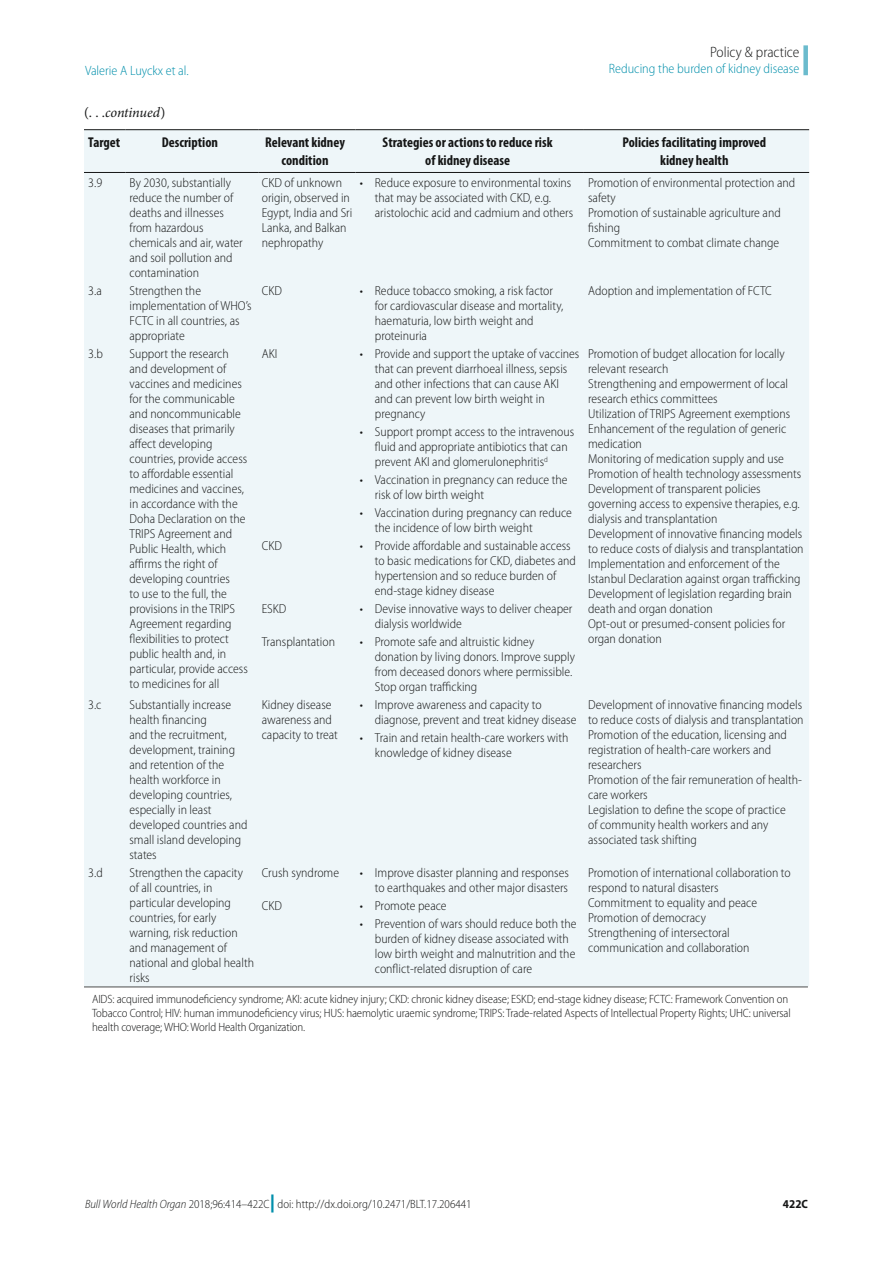
<style>
.page{position:relative;width:893px;height:1263px;background:#fff}
.page>*{position:absolute;margin:0;border:0;box-sizing:border-box;transform-origin:0 0}
.t1{font:300 semi-condensed 15px "Myriad Pro";color:#151616}
.t2{font:700 condensed 14.25px/17.9px "Myriad Pro";color:#151616;text-align:center}
.t3{font:italic 14.25px "Minion Pro";letter-spacing:-.01em;color:#151616}
.t4{font:300 semi-condensed 13.5px "Myriad Pro";color:#008fab}
.t5{font:300 semi-condensed 13.05px/15px "Myriad Pro";color:#151616}
.t6{font:300 semi-condensed 12px/14.2px "Myriad Pro";letter-spacing:-.01em;color:#151616}
.t7{font:700 semi-condensed 12px "Myriad Pro";color:#151616}
.s1{font-style:normal}
.s2{font-style:italic}
.s3{font-weight:900;font-stretch:normal;font-size:18px;color:#008fab}
</style>
<div class="page">
<div style="left:803px;top:45px;width:5px;height:30px;background:#6bbbcd"></div>
<hr style="left:84px;top:986px;width:724px;height:1px;background:#151616">
<div style="left:84px;top:130px;width:725px;height:856px;background:#eef6f9"></div>
<hr style="left:84px;top:172px;width:41px;height:1px;background:#151616">
<hr style="left:125px;top:172px;width:134px;height:1px;background:#151616">
<hr style="left:259px;top:172px;width:97px;height:1px;background:#151616">
<hr style="left:356px;top:172px;width:228px;height:1px;background:#151616">
<hr style="left:584px;top:172px;width:225px;height:1px;background:#151616">
<hr style="left:84px;top:129px;width:41px;height:1px;background:#151616">
<hr style="left:125px;top:129px;width:134px;height:1px;background:#151616">
<hr style="left:259px;top:129px;width:97px;height:1px;background:#151616">
<hr style="left:356px;top:129px;width:228px;height:1px;background:#151616">
<hr style="left:584px;top:129px;width:225px;height:1px;background:#151616">
<p class="t1" style="left:710px;top:44px;width:91px">Policy &amp; practice</p>
<p class="t4" style="left:85px;top:63px;width:105px">Valerie A Luyckx et al.</p>
<p class="t4" style="left:609px;top:61px;width:192px">Reducing the burden of kidney disease</p>
<p class="t3" style="left:84px;top:104px;width:83px"><span class="s1">(. . .</span>continued<span class="s1">)</span></p>
<p class="t2" style="left:88px;top:134px;width:33px">Target</p>
<p class="t2" style="left:162px;top:134px;width:58px">Description</p>
<p class="t2" style="left:265px;top:134px;width:81px">Relevant kidney condition</p>
<p class="t2" style="left:383px;top:134px;width:171px">Strategies or actions to reduce risk of kidney disease</p>
<p class="t2" style="left:622px;top:134px;width:145px">Policies facilitating improved kidney health</p>
<p class="t5" style="left:88px;top:175px;width:15px">3.9</p>
<p class="t5" style="left:130px;top:175px;width:115px">By 2030, substantially reduce the number of deaths and illnesses from hazardous chemicals and air, water and soil pollution and contamination</p>
<p class="t5" style="left:262px;top:175px;width:92px">CKD of unknown origin, observed in<br>Egypt, India and Sri<br>Lanka, and Balkan nephropathy</p>
<p class="t5" style="left:375px;top:175px;width:200px;text-indent:-15px">• Reduce exposure to environmental toxins that may be associated with CKD, e.g. aristolochic acid and cadmium and others</p>
<p class="t5" style="left:588px;top:175px;width:209px">Promotion of environmental protection and safety<br>Promotion of sustainable agriculture and fishing<br>Commitment to combat climate change</p>
<p class="t5" style="left:88px;top:283px;width:15px">3.a</p>
<p class="t5" style="left:130px;top:283px;width:124px">Strengthen the implementation of WHO’s<br>FCTC in all countries, as appropriate</p>
<p class="t5" style="left:262px;top:283px;width:22px">CKD</p>
<p class="t5" style="left:375px;top:283px;width:190px;text-indent:-15px">• Reduce tobacco smoking, a risk factor for cardiovascular disease and mortality, haematuria, low birth weight and proteinuria</p>
<p class="t5" style="left:588px;top:283px;width:185px">Adoption and implementation of FCTC</p>
<p class="t5" style="left:88px;top:346px;width:16px">3.b</p>
<p class="t5" style="left:130px;top:346px;width:120px">Support the research and development of vaccines and medicines for the communicable and noncommunicable diseases that primarily affect developing countries, provide access to affordable essential medicines and vaccines, in accordance with the<br>Doha Declaration on the<br>TRIPS Agreement and<br>Public Health, which affirms the right of developing countries<br>to use to the full, the provisions in the TRIPS<br>Agreement regarding flexibilities to protect public health and, in particular, provide access to medicines for all</p>
<p class="t5" style="left:262px;top:346px;width:17px">AKI</p>
<p class="t5" style="left:375px;top:346px;width:206px;text-indent:-15px">• Provide and support the uptake of vaccines that can prevent diarrhoeal illness, sepsis and other infections that can cause AKI and can prevent low birth weight in pregnancy</p>
<p class="t5" style="left:588px;top:346px;width:217px">Promotion of budget allocation for locally relevant research<br>Strengthening and empowerment of local research ethics committees<br>Utilization of TRIPS Agreement exemptions Enhancement of the regulation of generic medication<br>Monitoring of medication supply and use Promotion of health technology assessments Development of transparent policies governing access to expensive therapies, e.g. dialysis and transplantation<br>Development of innovative financing models to reduce costs of dialysis and transplantation Implementation and enforcement of the Istanbul Declaration against organ trafficking Development of legislation regarding brain death and organ donation<br>Opt-out or presumed-consent policies for organ donation</p>
<p class="t5" style="left:375px;top:424px;width:201px;text-indent:-15px">• Support prompt access to the intravenous fluid and appropriate antibiotics that can prevent AKI and glomerulonephritis<sup>d</sup></p>
<p class="t5" style="left:375px;top:472px;width:194px;text-indent:-15px">• Vaccination in pregnancy can reduce the risk of low birth weight</p>
<p class="t5" style="left:375px;top:505px;width:199px;text-indent:-15px">• Vaccination during pregnancy can reduce the incidence of low birth weight</p>
<p class="t5" style="left:262px;top:538px;width:22px">CKD</p>
<p class="t5" style="left:375px;top:538px;width:203px;text-indent:-15px">• Provide affordable and sustainable access to basic medications for CKD, diabetes and hypertension and so reduce burden of end-stage kidney disease</p>
<p class="t5" style="left:262px;top:601px;width:26px">ESKD</p>
<p class="t5" style="left:375px;top:601px;width:199px;text-indent:-15px">• Devise innovative ways to deliver cheaper dialysis worldwide</p>
<p class="t5" style="left:262px;top:634px;width:75px">Transplantation</p>
<p class="t5" style="left:375px;top:634px;width:202px;text-indent:-15px">• Promote safe and altruistic kidney donation by living donors. Improve supply from deceased donors where permissible.<br>Stop organ trafficking</p>
<p class="t5" style="left:88px;top:697px;width:15px">3.c</p>
<p class="t5" style="left:130px;top:697px;width:119px">Substantially increase health financing<br>and the recruitment, development, training and retention of the health workforce in developing countries, especially in least developed countries and small island developing states</p>
<p class="t5" style="left:262px;top:697px;width:78px">Kidney disease awareness and capacity to treat</p>
<p class="t5" style="left:375px;top:697px;width:203px;text-indent:-15px">• Improve awareness and capacity to diagnose, prevent and treat kidney disease</p>
<p class="t5" style="left:588px;top:697px;width:217px">Development of innovative financing models to reduce costs of dialysis and transplantation Promotion of the education, licensing and registration of health-care workers and researchers<br>Promotion of the fair remuneration of health&shy;care workers<br>Legislation to define the scope of practice<br>of community health workers and any associated task shifting</p>
<p class="t5" style="left:375px;top:731px;width:195px;text-indent:-15px">• Train and retain health-care workers with knowledge of kidney disease</p>
<p class="t5" style="left:88px;top:866px;width:16px">3.d</p>
<p class="t5" style="left:130px;top:866px;width:126px">Strengthen the capacity of all countries, in particular developing countries, for early warning, risk reduction and management of national and global health risks</p>
<p class="t5" style="left:262px;top:865px;width:79px">Crush syndrome</p>
<p class="t5" style="left:360px;top:865px;width:210px;text-align:right">• Improve disaster planning and responses to earthquakes and other major disasters</p>
<p class="t5" style="left:588px;top:865px;width:204px">Promotion of international collaboration to respond to natural disasters<br>Commitment to equality and peace Promotion of democracy<br>Strengthening of intersectoral communication and collaboration</p>
<p class="t5" style="left:262px;top:899px;width:22px">CKD</p>
<p class="t5" style="left:360px;top:899px;width:88px">• Promote peace</p>
<p class="t5" style="left:375px;top:917px;width:203px;text-indent:-15px">• Prevention of wars should reduce both the burden of kidney disease associated with low birth weight and malnutrition and the conflict-related disruption of care</p>
<p class="t6" style="left:92px;top:992px;width:700px">AIDS: acquired immunodeficiency syndrome; AKI: acute kidney injury; CKD: chronic kidney disease; ESKD; end-stage kidney disease; FCTC: Framework Convention on<br>Tobacco Control; HIV: human immunodeficiency virus; HUS: haemolytic uraemic syndrome; TRIPS: Trade-related Aspects of Intellectual Property Rights; UHC: universal health coverage; WHO: World Health Organization.</p>
<p class="t6" style="left:85px;top:1197px;width:388px"><span class="s2">Bull World Health Organ</span> 2018;96:414–422C<span class="s3">|</span> doi: http://dx.doi.org/10.2471/BLT.17.206441</p>
<p class="t7" style="left:783px;top:1197px;width:26px">422C</p>
</div>
